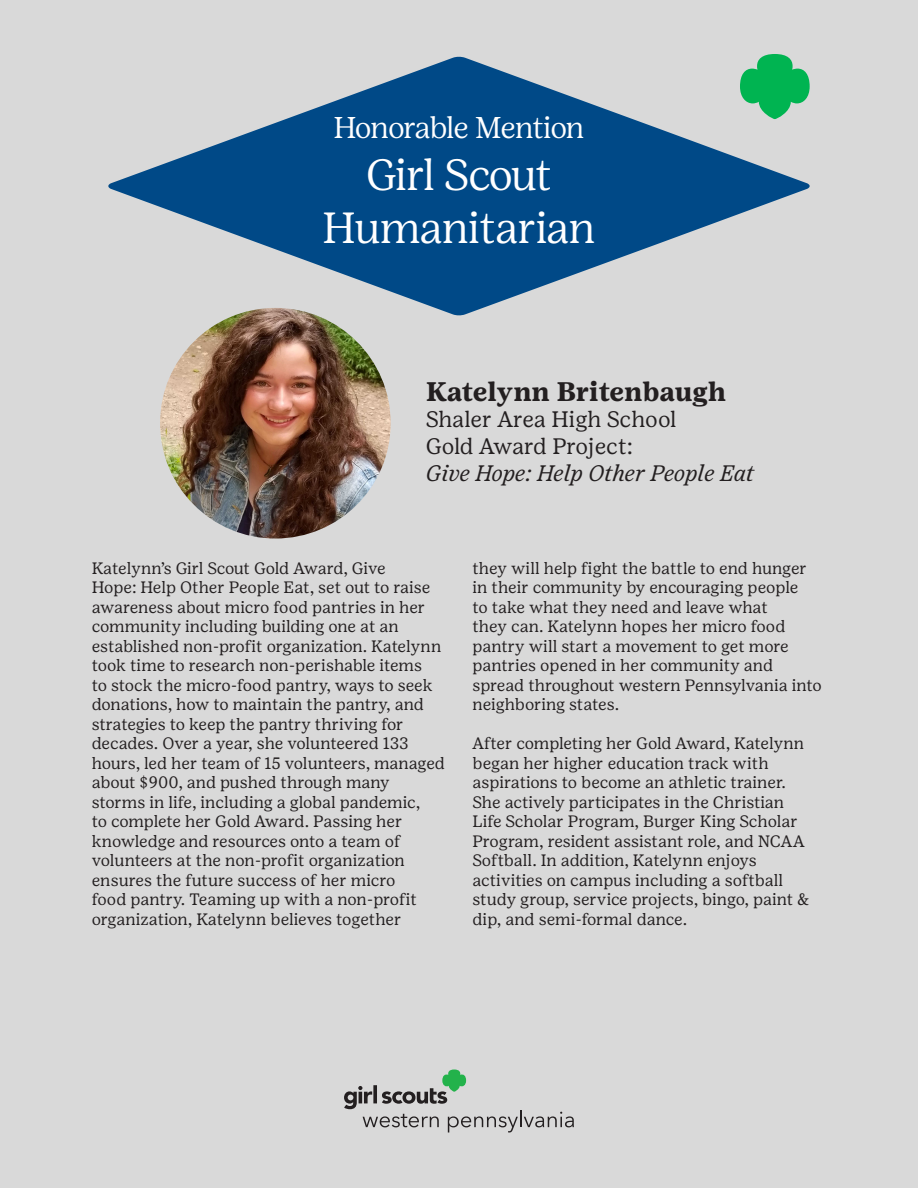
<style>
.page{position:relative;width:918px;height:1188px;background:#d9d9d9}
.page>*{position:absolute;margin:0;border:0;box-sizing:border-box;transform-origin:0 0}
.t1{font:300 43.5px "Girl Scout Display";letter-spacing:-.01em;color:#fff}
.t2{font:300 43.5px "Girl Scout Display";letter-spacing:-.03em;color:#fff}
.t3{font:300 30px "Girl Scout Display";letter-spacing:-.02em;color:#fff}
.t4{font:700 26.85px "Girl Scout Text";color:#231f20}
.t5{font:22.35px "Girl Scout Text";letter-spacing:-.01em;color:#231f20}
.t6{font:italic 22.35px "Girl Scout Text";color:#231f20}
.t7{font:16.5px/19.5px "Girl Scout Text";letter-spacing:-.005em;color:#231f20}
</style>
<div class="page">
<svg style="left:108px;top:56px;width:702px;height:260px;background:#678dae"></svg>
<svg style="left:344px;top:1070px;width:230px;height:62px;background:#c0c3c1"></svg>
<svg style="left:740px;top:54px;width:70px;height:65px;background:#48c07e"></svg>
<img style="left:160px;top:308px;width:231px;height:231px;border-radius:115px">
<p class="t3" style="left:334px;top:109px;width:252px">Honorable Mention</p>
<p class="t2" style="left:366px;top:149px;width:187px">Girl Scout</p>
<p class="t1" style="left:323px;top:201px;width:274px">Humanitarian</p>
<p class="t4" style="left:426px;top:375px;width:302px">Katelynn Britenbaugh</p>
<p class="t5" style="left:426px;top:406px;width:252px">Shaler Area High School</p>
<p class="t5" style="left:426px;top:433px;width:209px">Gold Award Project:</p>
<p class="t6" style="left:426px;top:461px;width:330px">Give Hope: Help Other People Eat</p>
<p class="t7" style="left:92px;top:558px;width:355px">Katelynn’s Girl Scout Gold Award, Give<br>Hope: Help Other People Eat, set out to raise awareness about micro food pantries in her community including building one at an established non-profit organization. Katelynn took time to research non-perishable items<br>to stock the micro-food pantry, ways to seek donations, how to maintain the pantry, and strategies to keep the pantry thriving for decades. Over a year, she volunteered 133 hours, led her team of 15 volunteers, managed about $900, and pushed through many storms in life, including a global pandemic,<br>to complete her Gold Award. Passing her knowledge and resources onto a team of volunteers at the non-profit organization ensures the future success of her micro<br>food pantry. Teaming up with a non-profit organization, Katelynn believes together</p>
<p class="t7" style="left:472px;top:558px;width:351px">they will help fight the battle to end hunger in their community by encouraging people<br>to take what they need and leave what<br>they can. Katelynn hopes her micro food pantry will start a movement to get more pantries opened in her community and spread throughout western Pennsylvania into neighboring states.</p>
<p class="t7" style="left:472px;top:734px;width:338px">After completing her Gold Award, Katelynn began her higher education track with aspirations to become an athletic trainer.<br>She actively participates in the Christian Life Scholar Program, Burger King Scholar Program, resident assistant role, and NCAA Softball. In addition, Katelynn enjoys activities on campus including a softball study group, service projects, bingo, paint &amp; dip, and semi-formal dance.</p>
</div>
